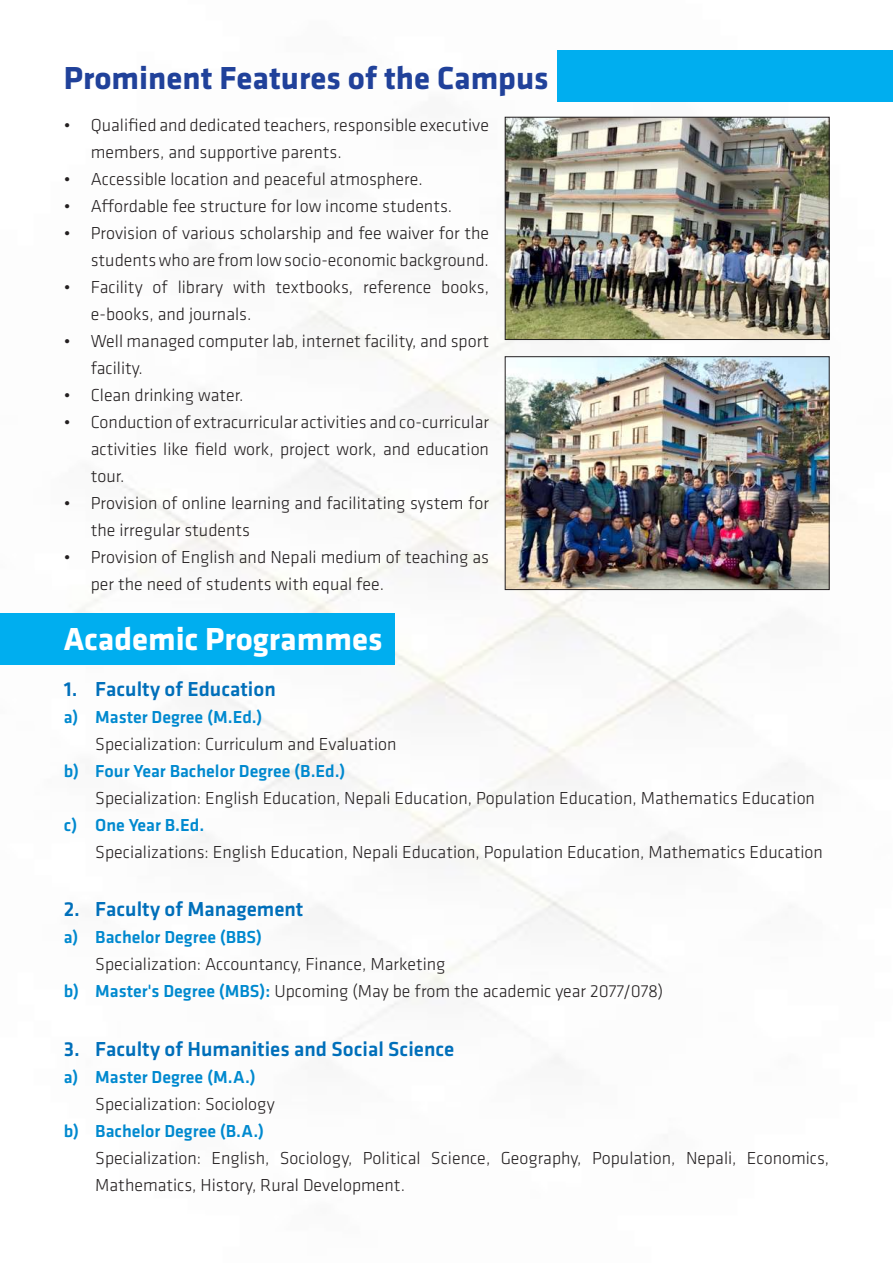
<style>
.page{position:relative;width:893px;height:1263px;background:#fff}
.page>*{position:absolute;margin:0;border:0;box-sizing:border-box;transform-origin:0 0}
.t1{font:700 33px "Klavika";color:#20419a}
.t2{font:700 33px "Klavika";color:#fff}
.t3{font:500 21px "Klavika";color:#006fba}
.t4{font:300 18px/27px "Klavika";color:#231f20}
.t5{font:500 18px "Klavika";color:#0089cf}
.s1{font-weight:500;color:#0089cf}
</style>
<div class="page">
<img style="left:75px;top:116px;width:755px;height:948px">
<div style="left:0;top:613px;width:395px;height:52px;background:#00aeef"></div>
<div style="left:557px;top:50px;width:336px;height:52px;background:#00aeef"></div>
<img style="left:507px;top:119px;width:320px;height:219px">
<div style="left:505px;top:117px;width:324px;height:223px;border:1px solid #231f20"></div>
<img style="left:507px;top:358px;width:320px;height:230px">
<div style="left:505px;top:356px;width:324px;height:234px;border:1px solid #231f20"></div>
<h1 class="t1" style="left:64px;top:60px;width:486px">Prominent Features of the Campus</h1>
<p class="t4" style="left:91px;top:112px;width:400px;text-indent:-27px">• Qualified and dedicated teachers, responsible executive members, and supportive parents.</p>
<p class="t4" style="left:64px;top:166px;width:361px">• Accessible location and peaceful atmosphere.</p>
<p class="t4" style="left:64px;top:193px;width:390px">• Affordable fee structure for low income students.</p>
<p class="t4" style="left:64px;top:220px;width:427px;text-align:right">• Provision of various scholarship and fee waiver for the students who are from low socio-economic background.</p>
<p class="t4" style="left:91px;top:274px;width:400px;text-indent:-27px">• Facility of library with textbooks, reference books, e-books, and journals.</p>
<p class="t4" style="left:91px;top:328px;width:400px;text-indent:-27px">• Well managed computer lab, internet facility, and sport facility.</p>
<p class="t4" style="left:64px;top:382px;width:181px">• Clean drinking water.</p>
<p class="t4" style="left:91px;top:409px;width:400px;text-align:justify;text-indent:-27px">• Conduction of extracurricular activities and co-curricular activities like field work, project work, and education tour.</p>
<p class="t4" style="left:91px;top:490px;width:400px;text-indent:-27px">• Provision of online learning and facilitating system for the irregular students</p>
<p class="t4" style="left:91px;top:544px;width:400px;text-indent:-27px">• Provision of English and Nepali medium of teaching as per the need of students with equal fee.</p>
<h1 class="t2" style="left:64px;top:621px;width:320px">Academic Programmes</h1>
<p class="t3" style="left:64px;top:677px;width:214px">1. Faculty of Education</p>
<p class="t5" style="left:64px;top:707px;width:200px">a) Master Degree (M.Ed.)</p>
<p class="t4" style="left:95px;top:731px;width:303px">Specialization: Curriculum and Evaluation</p>
<p class="t5" style="left:64px;top:761px;width:283px">b) Four Year Bachelor Degree (B.Ed.)</p>
<p class="t4" style="left:95px;top:785px;width:721px">Specialization: English Education, Nepali Education, Population Education, Mathematics Education</p>
<p class="t5" style="left:64px;top:815px;width:142px">c) One Year B.Ed.</p>
<p class="t4" style="left:95px;top:839px;width:729px">Specializations: English Education, Nepali Education, Population Education, Mathematics Education</p>
<p class="t3" style="left:64px;top:898px;width:241px">2. Faculty of Management</p>
<p class="t5" style="left:64px;top:928px;width:200px">a) Bachelor Degree (BBS)</p>
<p class="t4" style="left:64px;top:951px;width:601px;text-indent:32px">Specialization: Accountancy, Finance, Marketing<br><span class="s1">b) Master's Degree (MBS):</span> Upcoming (May be from the academic year 2077/078)</p>
<p class="t3" style="left:64px;top:1037px;width:392px">3. Faculty of Humanities and Social Science</p>
<p class="t5" style="left:64px;top:1067px;width:193px">a) Master Degree (M.A.)</p>
<p class="t4" style="left:95px;top:1091px;width:181px">Specialization: Sociology</p>
<p class="t5" style="left:64px;top:1121px;width:202px">b) Bachelor Degree (B.A.)</p>
<p class="t4" style="left:95px;top:1145px;width:735px">Specialization: English, Sociology, Political Science, Geography, Population, Nepali, Economics,<br>Mathematics, History, Rural Development.</p>
</div>
